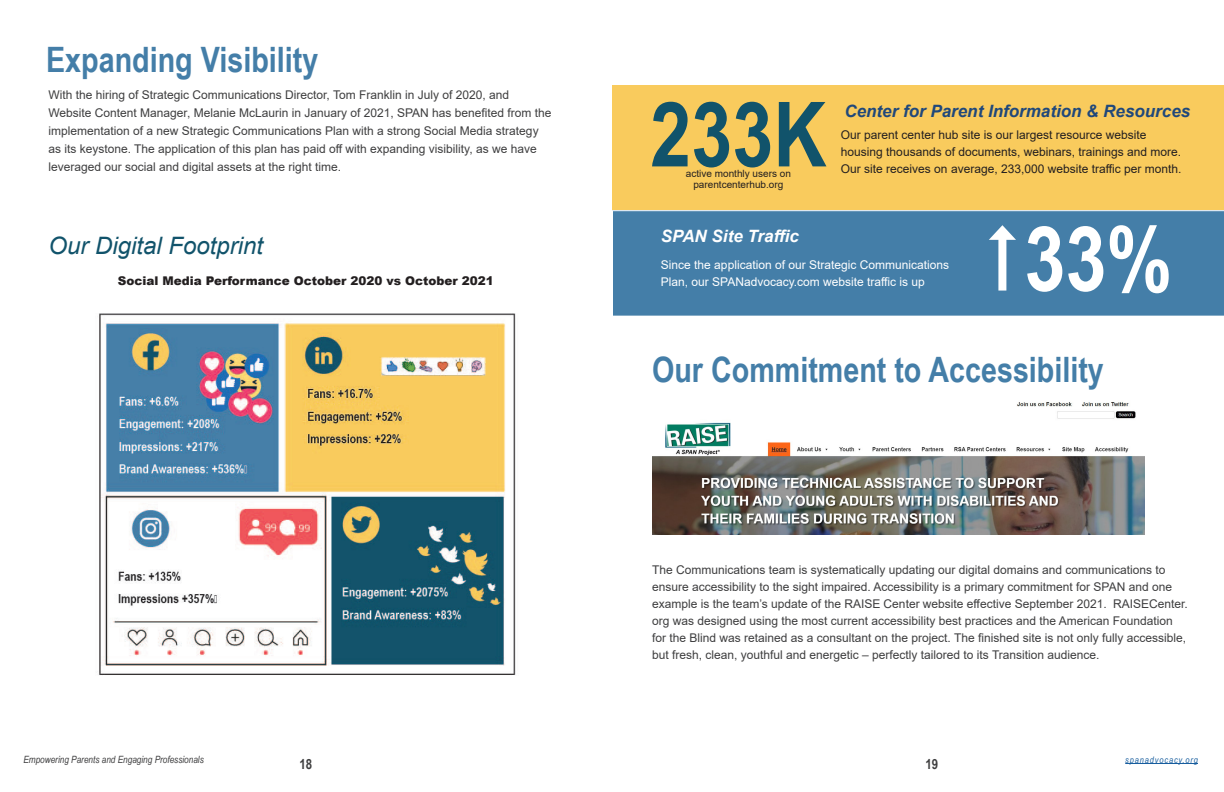
<style>
.page{position:relative;width:1224px;height:792px;background:#fff}
.page>*{position:absolute;margin:0;border:0;box-sizing:border-box;transform-origin:0 0}
.t1{font:700 90px "Arial Narrow";color:#11536b}
.t2{font:700 90px "Arial Narrow";color:#fff}
.t3{font:700 35px "Arial Narrow";color:#447ea8}
.t4{font:italic 24px "Arial";color:#11536b}
.t5{font:italic 700 17px "Arial";color:#20487b}
.t6{font:italic 700 17px "Arial";color:#fff}
.t7{font:700 14px "Arial Narrow";color:#3e3e3f}
.t8{font:12px/17px "Arial";color:#3e3e3f}
.t9{font:12px/17px "Arial";color:#231f20}
.t10{font:12px/17px "Arial";color:#fff}
.t11{font:900 12px "Arial";color:#231f20}
.t12{font:italic 10px "Arial Narrow";color:#3e3e3f}
.t13{font:10px/11px "Arial";color:#231f20;text-align:center}
.t14{font:italic 9px "Arial Narrow";letter-spacing:.1em;color:#175d9e}
</style>
<div class="page">
<img style="left:652px;top:402px;width:493px;height:133px">
<div style="left:612px;top:210px;width:612px;height:106px;background:#447ea8"></div>
<div style="left:612px;top:85px;width:612px;height:125px;background:#f9cb5d"></div>
<img style="left:99px;top:313px;width:417px;height:362px">
<div style="left:998px;top:234px;width:8px;height:57px;background:#fff"></div>
<svg style="left:989px;top:225px;width:27px;height:15px"></svg>
<hr style="left:1125px;top:763px;width:73px;height:1px;background:#175d9e">
<p class="t3" style="left:46px;top:33px;width:274px">Expanding Visibility</p>
<p class="t8" style="left:48px;top:86px;width:505px;line-height:18px">With the hiring of Strategic Communications Director, Tom Franklin in July of 2020, and Website Content Manager, Melanie McLaurin in January of 2021, SPAN has benefited from the implementation of a new Strategic Communications Plan with a strong Social Media strategy as its keystone. The application of this plan has paid off with expanding visibility, as we have leveraged our social and digital assets at the right time.</p>
<p class="t4" style="left:48px;top:230px;width:216px">Our Digital Footprint</p>
<p class="t11" style="left:118px;top:272px;width:378px">Social Media Performance October 2020 vs October 2021</p>
<p class="t1" style="left:650px;top:67px;width:178px">233K</p>
<p class="t13" style="left:686px;top:168px;width:107px">active monthly users on parentcenterhub.org</p>
<p class="t5" style="left:845px;top:100px;width:347px">Center for Parent Information &amp; Resources</p>
<p class="t9" style="left:841px;top:126px;width:342px">Our parent center hub site is our largest resource website housing thousands of documents, webinars, trainings and more.<br>Our site receives on average, 233,000 website traffic per month.</p>
<p class="t6" style="left:661px;top:224px;width:139px">SPAN Site Traffic</p>
<p class="t10" style="left:661px;top:256px;width:290px">Since the application of our Strategic Communications<br>Plan, our SPANadvocacy.com website traffic is up</p>
<p class="t2" style="left:1024px;top:191px;width:149px">33%</p>
<p class="t3" style="left:652px;top:343px;width:453px">Our Commitment to Accessibility</p>
<p class="t8" style="left:652px;top:561px;width:537px">The Communications team is systematically updating our digital domains and communications to ensure accessibility to the sight impaired. Accessibility is a primary commitment for SPAN and one example is the team’s update of the RAISE Center website effective September 2021. RAISECenter. org was designed using the most current accessibility best practices and the American Foundation for the Blind was retained as a consultant on the project. The finished site is not only fully accessible, but fresh, clean, youthful and energetic – perfectly tailored to its Transition audience.</p>
<p class="t12" style="left:23px;top:753px;width:182px">Empowering Parents and Engaging Professionals</p>
<p class="t14" style="left:1125px;top:753px;width:74px">spanadvocacy.org</p>
<p class="t7" style="left:300px;top:753px;width:14px">18</p>
<p class="t7" style="left:926px;top:753px;width:14px">19</p>
</div>
